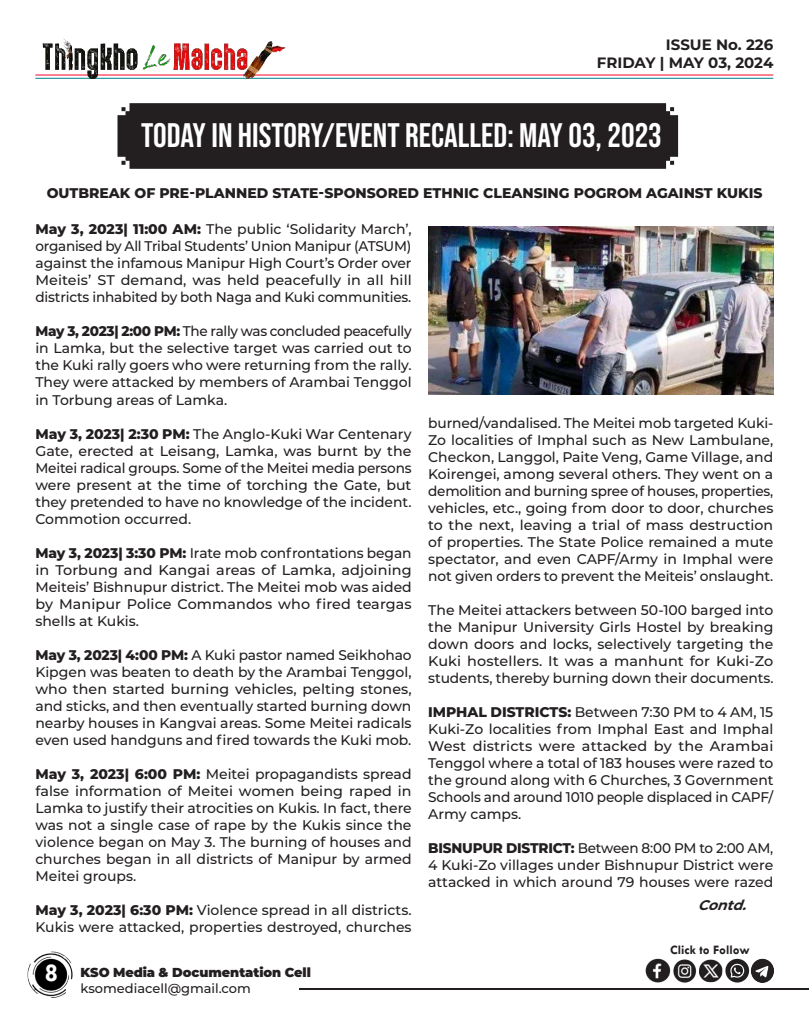
<style>
.page{position:relative;width:810px;height:1013px;background:#fff}
.page>*{position:absolute;margin:0;border:0;box-sizing:border-box;transform-origin:0 0}
.t1{font:34px "Bebas Neue";color:#fff}
.t2{font:700 26px "Tw Cen";color:#fff}
.t3{font:700 15px/18px "Montserrat";color:#231f20;text-align:right}
.t4{font:500 14px/17px "Montserrat";letter-spacing:-.005em;color:#231f20;text-align:justify}
.t5{font:800 14px "Montserrat";color:#231f20}
.t6{font:italic 700 14px "Montserrat";color:#231f20}
.t7{font:900 13px "Montserrat";letter-spacing:-.005em;color:#231f20}
.t8{font:500 13px "Montserrat";color:#231f20}
.t9{font:700 13px "Tw Cen";color:#231f20}
.s1{font-weight:800}
</style>
<div class="page">
<hr style="left:299px;top:988px;width:509px;height:1px;background:#231f20">
<img style="left:27px;top:951px;width:46px;height:47px">
<hr style="left:35px;top:74px;width:738px;height:1px;background:#ff002d">
<hr style="left:35px;top:78px;width:738px;height:1px;background:#00848b">
<img style="left:35px;top:38px;width:254px;height:41px">
<img style="left:645px;top:958px;width:129px;height:25px">
<div style="left:118px;top:103px;width:560px;height:66px;background:#231f20"></div>
<img style="left:428px;top:226px;width:345px;height:168px">
<p class="t3" style="left:597px;top:35px;width:178px">ISSUE No. 226<br>FRIDAY | MAY 03, 2024</p>
<h1 class="t1" style="left:141px;top:116px;width:522px">TODAY IN HISTORY/EVENT RECALLED: MAY 03, 2023</h1>
<p class="t5" style="left:47px;top:182px;width:717px">OUTBREAK OF PRE-PLANNED STATE-SPONSORED ETHNIC CLEANSING POGROM AGAINST KUKIS</p>
<p class="t4" style="left:35px;top:220px;width:378px"><span class="s1">May 3, 2023| 11:00 AM:</span> The public ‘Solidarity March’, organised by All Tribal Students’ Union Manipur (ATSUM) against the infamous Manipur High Court’s Order over Meiteis’ ST demand, was held peacefully in all hill districts inhabited by both Naga and Kuki communities.</p>
<p class="t4" style="left:35px;top:322px;width:378px"><span class="s1">May 3, 2023| 2:00 PM:</span> The rally was concluded peacefully in Lamka, but the selective target was carried out to the Kuki rally goers who were returning from the rally.<br>They were attacked by members of Arambai Tenggol in Torbung areas of Lamka.</p>
<p class="t4" style="left:35px;top:424px;width:378px"><span class="s1">May 3, 2023| 2:30 PM:</span> The Anglo-Kuki War Centenary Gate, erected at Leisang, Lamka, was burnt by the Meitei radical groups. Some of the Meitei media persons were present at the time of torching the Gate, but they pretended to have no knowledge of the incident.<br>Commotion occurred.</p>
<p class="t4" style="left:35px;top:543px;width:378px"><span class="s1">May 3, 2023| 3:30 PM:</span> Irate mob confrontations began in Torbung and Kangai areas of Lamka, adjoining Meiteis’ Bishnupur district. The Meitei mob was aided by Manipur Police Commandos who fired teargas shells at Kukis.</p>
<p class="t4" style="left:35px;top:645px;width:378px"><span class="s1">May 3, 2023| 4:00 PM:</span> A Kuki pastor named Seikhohao Kipgen was beaten to death by the Arambai Tenggol, who then started burning vehicles, pelting stones, and sticks, and then eventually started burning down nearby houses in Kangvai areas. Some Meitei radicals even used handguns and fired towards the Kuki mob.</p>
<p class="t4" style="left:35px;top:764px;width:378px"><span class="s1">May 3, 2023| 6:00 PM:</span> Meitei propagandists spread false information of Meitei women being raped in Lamka to justify their atrocities on Kukis. In fact, there was not a single case of rape by the Kukis since the violence began on May 3. The burning of houses and churches began in all districts of Manipur by armed Meitei groups.</p>
<p class="t4" style="left:35px;top:900px;width:378px"><span class="s1">May 3, 2023| 6:30 PM:</span> Violence spread in all districts.<br>Kukis were attacked, properties destroyed, churches</p>
<h2 class="t2" style="left:44px;top:957px;width:15px">8</h2>
<p class="t7" style="left:81px;top:962px;width:232px">KSO Media &amp; Documentation Cell</p>
<p class="t8" style="left:81px;top:978px;width:172px">ksomediacell@gmail.com</p>
<p class="t4" style="left:428px;top:414px;width:347px">burned/vandalised. The Meitei mob targeted Kuki-Zo localities of Imphal such as New Lambulane, Checkon, Langgol, Paite Veng, Game Village, and Koirengei, among several others. They went on a demolition and burning spree of houses, properties, vehicles, etc., going from door to door, churches to the next, leaving a trial of mass destruction of properties. The State Police remained a mute spectator, and even CAPF/Army in Imphal were not given orders to prevent the Meiteis’ onslaught.</p>
<p class="t4" style="left:428px;top:601px;width:347px">The Meitei attackers between 50-100 barged into the Manipur University Girls Hostel by breaking down doors and locks, selectively targeting the Kuki hostellers. It was a manhunt for Kuki-Zo students, thereby burning down their documents.</p>
<p class="t4" style="left:428px;top:703px;width:347px"><span class="s1">IMPHAL DISTRICTS:</span> Between 7:30 PM to 4 AM, 15<br>Kuki-Zo localities from Imphal East and Imphal West districts were attacked by the Arambai Tenggol where a total of 183 houses were razed to the ground along with 6 Churches, 3 Government Schools and around 1010 people displaced in CAPF/ Army camps.</p>
<p class="t4" style="left:428px;top:839px;width:347px"><span class="s1">BISNUPUR DISTRICT:</span> Between 8:00 PM to 2:00 AM, 4 Kuki-Zo villages under Bishnupur District were attacked in which around 79 houses were razed</p>
<p class="t6" style="left:698px;top:894px;width:56px">Contd.</p>
<p class="t9" style="left:670px;top:942px;width:81px">Click to Follow</p>
</div>
